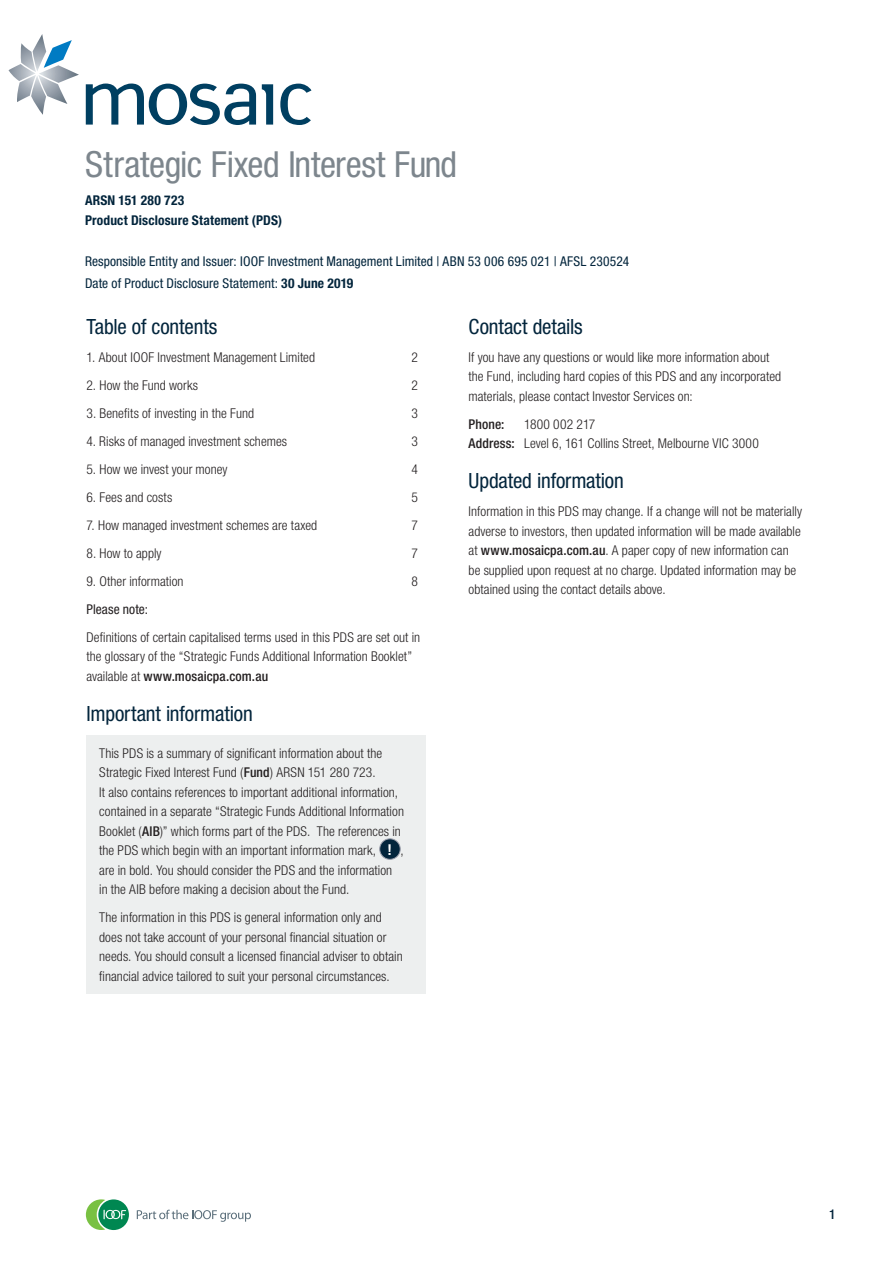
<style>
.page{position:relative;width:893px;height:1263px;background:#fff}
.page>*{position:absolute;margin:0;border:0;box-sizing:border-box;transform-origin:0 0}
.t1{font:condensed 36px "Helvetica Neue LT Std";letter-spacing:-.01em;color:#7d868d}
.t2{font:condensed 21px "Helvetica Neue LT Std";letter-spacing:-.005em;color:#03253c}
.t3{font:300 condensed 13.5px/19.5px "Helvetica Neue LT Std";letter-spacing:.005em;color:#231f20}
.t4{font:condensed 13.5px/21.6px "Helvetica Neue LT Std";letter-spacing:.01em;color:#03253c}
.t5{font:700 condensed 13.5px/19.5px "Helvetica Neue LT Std";letter-spacing:.01em;color:#03253c}
.t6{font:condensed 13.5px "Helvetica Neue LT Std";letter-spacing:.005em;color:#231f20}
.t7{font:500 condensed 13.5px "Helvetica Neue LT Std";letter-spacing:.01em;color:#231f20}
.t8{font:500 condensed 13.5px "Helvetica Neue LT Std";color:#03253c}
.s1{font-weight:700}
.s2{font-weight:500}
.s3{font-weight:700;font-size:15px;color:#fff}
</style>
<div class="page">
<svg style="left:98px;top:1199px;width:31px;height:31px"></svg>
<svg style="left:86px;top:1199px;width:40px;height:31px"></svg>
<svg style="left:137px;top:1210px;width:114px;height:12px"></svg>
<svg style="left:9px;top:34px;width:70px;height:81px"></svg>
<svg style="left:86px;top:84px;width:170px;height:41px"></svg>
<svg style="left:262px;top:84px;width:11px;height:41px"></svg>
<svg style="left:280px;top:84px;width:31px;height:41px"></svg>
<div style="left:86px;top:735px;width:340px;height:258px;background:#edefef"></div>
<div style="left:380px;top:839px;width:20px;height:20px;background:#03253c;border-radius:50%"></div>
<div style="left:379px;top:838px;width:22px;height:22px;border:1px solid #9a9daa;border-radius:50%"></div>
<h1 class="t1" style="left:85px;top:144px;width:374px">Strategic Fixed Interest Fund</h1>
<p class="t5" style="left:85px;top:190px;width:198px">ARSN 151 280 723<br>Product Disclosure Statement (PDS)</p>
<p class="t4" style="left:85px;top:251px;width:546px">Responsible Entity and Issuer: IOOF Investment Management Limited | ABN 53 006 695 021 | AFSL 230524<br>Date of Product Disclosure Statement: <span class="s1">30 June 2019</span></p>
<h2 class="t2" style="left:86px;top:314px;width:133px">Table of contents</h2>
<p class="t3" style="left:86px;top:347px;width:230px">1. About IOOF Investment Management Limited</p>
<p class="t3" style="left:411px;top:347px;width:8px">2</p>
<p class="t3" style="left:86px;top:375px;width:113px">2. How the Fund works</p>
<p class="t3" style="left:411px;top:375px;width:8px">2</p>
<p class="t3" style="left:86px;top:403px;width:169px">3. Benefits of investing in the Fund</p>
<p class="t3" style="left:411px;top:403px;width:8px">3</p>
<p class="t3" style="left:86px;top:431px;width:202px">4. Risks of managed investment schemes</p>
<p class="t3" style="left:411px;top:431px;width:8px">3</p>
<p class="t3" style="left:86px;top:459px;width:143px">5. How we invest your money</p>
<p class="t3" style="left:411px;top:459px;width:8px">4</p>
<p class="t3" style="left:86px;top:487px;width:87px">6. Fees and costs</p>
<p class="t3" style="left:411px;top:487px;width:8px">5</p>
<p class="t3" style="left:86px;top:515px;width:232px">7. How managed investment schemes are taxed</p>
<p class="t3" style="left:411px;top:515px;width:8px">7</p>
<p class="t3" style="left:86px;top:543px;width:77px">8. How to apply</p>
<p class="t3" style="left:411px;top:543px;width:8px">7</p>
<p class="t3" style="left:86px;top:571px;width:99px">9. Other information</p>
<p class="t3" style="left:411px;top:571px;width:8px">8</p>
<p class="t6" style="left:86px;top:601px;width:63px">Please note:</p>
<p class="t3" style="left:86px;top:627px;width:335px">Definitions of certain capitalised terms used in this PDS are set out in the glossary of the “Strategic Funds Additional Information Booklet” available at <span class="s2">www.mosaicpa.com.au</span></p>
<h2 class="t2" style="left:86px;top:701px;width:168px">Important information</h2>
<p class="t3" style="left:99px;top:743px;width:306px">This PDS is a summary of significant information about the Strategic Fixed Interest Fund (<span class="s2">Fund</span>) ARSN 151 280 723.<br>It also contains references to important additional information, contained in a separate “Strategic Funds Additional Information Booklet (<span class="s2">AIB</span>)” which forms part of the PDS. The references in the PDS which begin with an important information mark, <span class="s3">!</span> , are in bold. You should consider the PDS and the information<br>in the AIB before making a decision about the Fund.</p>
<p class="t3" style="left:99px;top:907px;width:305px">The information in this PDS is general information only and does not take account of your personal financial situation or needs. You should consult a licensed financial adviser to obtain financial advice tailored to suit your personal circumstances.</p>
<h2 class="t2" style="left:469px;top:314px;width:116px">Contact details</h2>
<p class="t3" style="left:469px;top:347px;width:314px">If you have any questions or would like more information about the Fund, including hard copies of this PDS and any incorporated materials, please contact Investor Services on:</p>
<p class="t7" style="left:469px;top:416px;width:37px">Phone:</p>
<p class="t3" style="left:469px;top:414px;width:292px;text-indent:55px">1800 002 217<br><span class="s2">Address:</span> Level 6, 161 Collins Street, Melbourne VIC 3000</p>
<h2 class="t2" style="left:469px;top:469px;width:157px">Updated information</h2>
<p class="t3" style="left:469px;top:502px;width:335px">Information in this PDS may change. If a change will not be materially adverse to investors, then updated information will be made available at <span class="s2">www.mosaicpa.com.au</span>. A paper copy of new information can be supplied upon request at no charge. Updated information may be obtained using the contact details above.</p>
<p class="t8" style="left:829px;top:1206px;width:8px">1</p>
</div>
